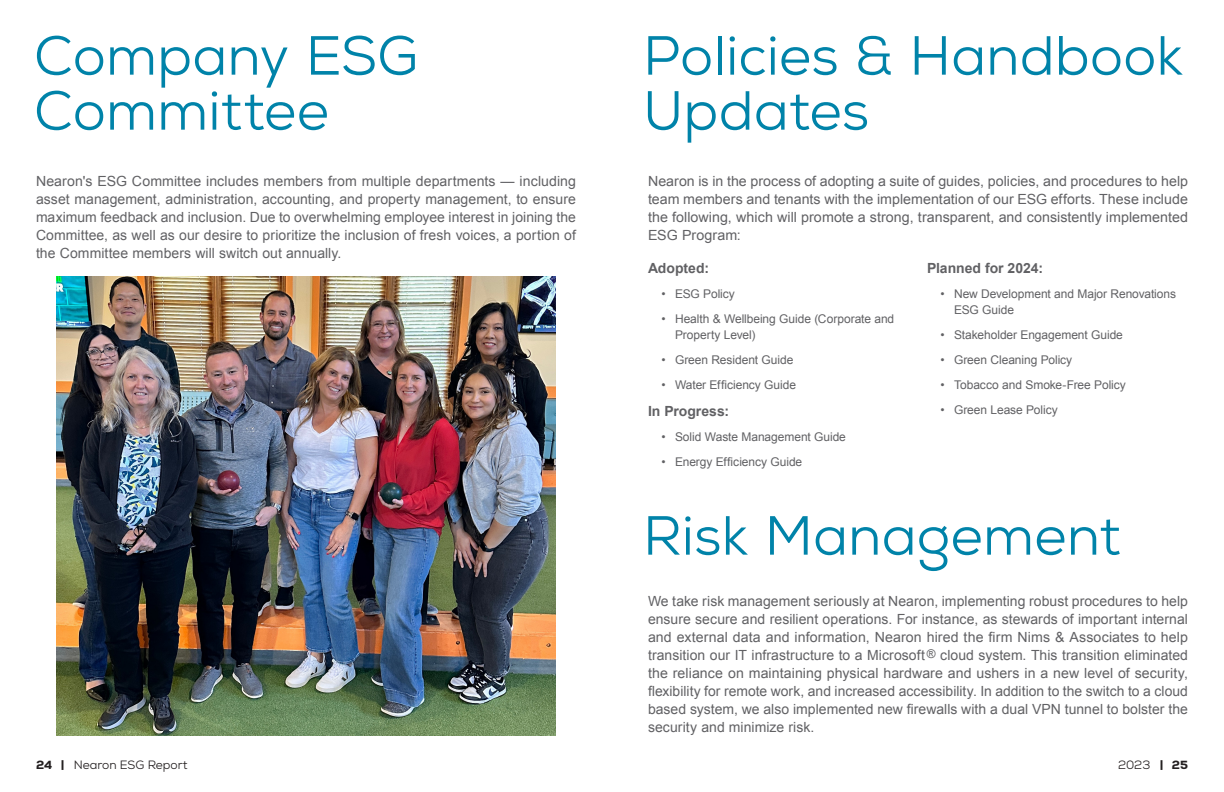
<style>
.page{position:relative;width:1224px;height:792px;background:#fff}
.page>*{position:absolute;margin:0;border:0;box-sizing:border-box;transform-origin:0 0}
.t1{font:55px/55px "Nexa";color:#0083a9}
.Body_Copy{font:14px/18px "Arial";letter-spacing:.005em;color:#616164;text-align:justify}
.Body_Copy_Title{font:700 14px "Arial";color:#616164}
.t2{font:12px/16px "Arial";letter-spacing:-.005em;color:#616164}
.t3{font:12px "Nexa";color:#231f20}
.s1{font-size:12px}
.s2{font-weight:800}
</style>
<div class="page">
<img style="left:57px;top:276px;width:498px;height:459px">
<p class="t1" style="left:34px;top:28px;width:386px">Company ESG<br>Committee</p>
<p class="t1" style="left:643px;top:28px;width:542px">Policies &amp; Handbook<br>Updates</p>
<p class="Body_Copy" style="left:36px;top:172px;width:542px">Nearon's ESG Committee includes members from multiple departments — including asset management, administration, accounting, and property management, to ensure maximum feedback and inclusion. Due to overwhelming employee interest in joining the Committee, as well as our desire to prioritize the inclusion of fresh voices, a portion of the Committee members will switch out annually.</p>
<p class="Body_Copy" style="left:648px;top:172px;width:542px">Nearon is in the process of adopting a suite of guides, policies, and procedures to help team members and tenants with the implementation of our ESG efforts. These include the following, which will promote a strong, transparent, and consistently implemented ESG Program:</p>
<p class="Body_Copy_Title" style="left:927px;top:259px;width:118px">Planned for 2024:</p>
<p class="t2" style="left:954px;top:286px;width:224px;text-indent:-14px">• New Development and Major Renovations<br>ESG Guide</p>
<p class="t2" style="left:940px;top:327px;width:184px">• Stakeholder Engagement Guide</p>
<p class="t2" style="left:940px;top:352px;width:133px">• Green Cleaning Policy</p>
<p class="t2" style="left:940px;top:377px;width:187px">• Tobacco and Smoke-Free Policy</p>
<p class="t2" style="left:940px;top:402px;width:119px">• Green Lease Policy</p>
<p class="Body_Copy_Title" style="left:648px;top:259px;width:63px">Adopted:</p>
<p class="t2" style="left:662px;top:286px;width:75px">• ESG Policy</p>
<p class="t2" style="left:675px;top:311px;width:221px;text-indent:-14px">• Health &amp; Wellbeing Guide (Corporate and<br>Property Level)</p>
<p class="t2" style="left:662px;top:352px;width:133px">• Green Resident Guide</p>
<p class="t2" style="left:662px;top:377px;width:136px">• Water Efficiency Guide</p>
<p class="Body_Copy_Title" style="left:648px;top:402px;width:83px">In Progress:</p>
<p class="t2" style="left:662px;top:429px;width:186px">• Solid Waste Management Guide</p>
<p class="t2" style="left:662px;top:454px;width:142px">• Energy Efficiency Guide</p>
<p class="t1" style="left:643px;top:508px;width:479px">Risk Management</p>
<p class="Body_Copy" style="left:648px;top:592px;width:542px">We take risk management seriously at Nearon, implementing robust procedures to help ensure secure and resilient operations. For instance, as stewards of important internal and external data and information, Nearon hired the firm Nims &amp; Associates to help transition our IT infrastructure to a Microsoft <span class="s1">®</span> cloud system. This transition eliminated the reliance on maintaining physical hardware and ushers in a new level of security, flexibility for remote work, and increased accessibility. In addition to the switch to a cloud based system, we also implemented new firewalls with a dual VPN tunnel to bolster the security and minimize risk.</p>
<p class="t3" style="left:36px;top:757px;width:153px"><span class="s2">24 |</span> Nearon ESG Report</p>
<p class="t3" style="left:1118px;top:757px;width:71px">2023 <span class="s2">| 25</span></p>
</div>
